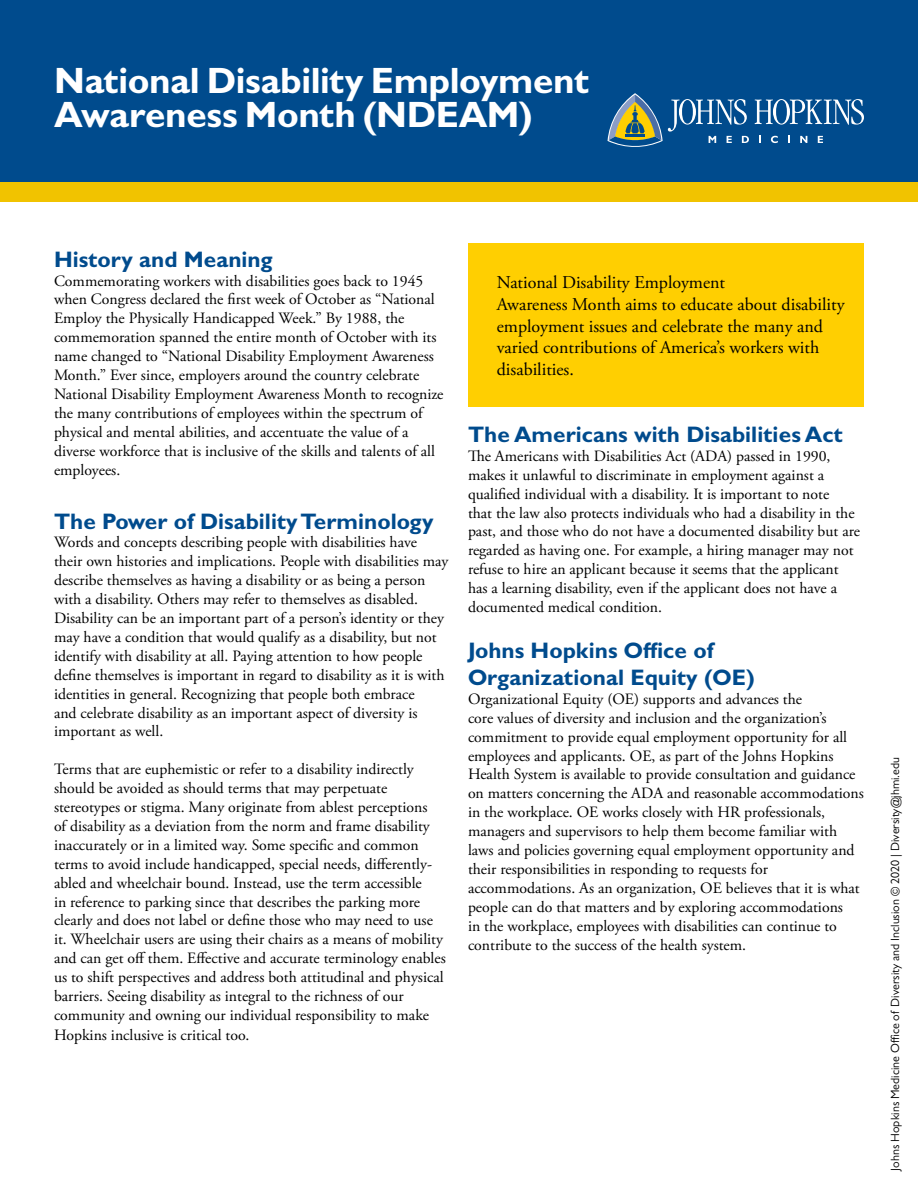
<style>
.page{position:relative;width:918px;height:1188px;background:#fff}
.page>*{position:absolute;margin:0;border:0;box-sizing:border-box;transform-origin:0 0}
.t1{font:700 36.75px/34.5px "Gill Sans MT Std";letter-spacing:-.01em;color:#fff}
.t2{font:700 22.5px/27px "Gill Sans MT Std";color:#004b8d}
.t3{font:18px/21.6px "Adobe Garamond Pro";color:#000}
.t4{font:15.75px/18.9px "Adobe Garamond Pro";color:#000}
.t5{font:12px "Gill Sans MT Std";color:#000}
</style>
<div class="page">
<div style="left:0;top:0;width:918px;height:195px;background:#004b8d"></div>
<div style="left:0;top:182px;width:918px;height:19px;background:#f1c300"></div>
<svg style="left:759px;top:136px;width:2px;height:7px"></svg>
<svg style="left:771px;top:136px;width:7px;height:7px"></svg>
<svg style="left:788px;top:136px;width:2px;height:7px"></svg>
<svg style="left:800px;top:136px;width:7px;height:7px"></svg>
<svg style="left:818px;top:136px;width:5px;height:7px"></svg>
<svg style="left:755px;top:99px;width:109px;height:26px"></svg>
<svg style="left:608px;top:93px;width:141px;height:54px"></svg>
<div style="left:468px;top:243px;width:396px;height:163px;background:#ffcf01"></div>
<h1 class="t1" style="left:54px;top:62px;width:537px">National Disability Employment<br>Awareness Month (NDEAM)</h1>
<h2 class="t2" style="left:54px;top:245px;width:220px">History and Meaning</h2>
<p class="t4" style="left:54px;top:272px;width:391px">Commemorating workers with disabilities goes back to 1945 when Congress declared the first week of October as “National Employ the Physically Handicapped Week.” By 1988, the commemoration spanned the entire month of October with its name changed to “National Disability Employment Awareness Month.” Ever since, employers around the country celebrate National Disability Employment Awareness Month to recognize the many contributions of employees within the spectrum of physical and mental abilities, and accentuate the value of a diverse workforce that is inclusive of the skills and talents of all employees.</p>
<h2 class="t2" style="left:54px;top:507px;width:381px">The Power of Disability Terminology</h2>
<p class="t4" style="left:54px;top:534px;width:396px">Words and concepts describing people with disabilities have their own histories and implications. People with disabilities may describe themselves as having a disability or as being a person with a disability. Others may refer to themselves as disabled.<br>Disability can be an important part of a person’s identity or they may have a condition that would qualify as a disability, but not identify with disability at all. Paying attention to how people define themselves is important in regard to disability as it is with identities in general. Recognizing that people both embrace<br>and celebrate disability as an important aspect of diversity is important as well.</p>
<p class="t4" style="left:54px;top:760px;width:393px">Terms that are euphemistic or refer to a disability indirectly should be avoided as should terms that may perpetuate stereotypes or stigma. Many originate from ablest perceptions<br>of disability as a deviation from the norm and frame disability inaccurately or in a limited way. Some specific and common terms to avoid include handicapped, special needs, differently&shy;abled and wheelchair bound. Instead, use the term accessible<br>in reference to parking since that describes the parking more clearly and does not label or define those who may need to use it. Wheelchair users are using their chairs as a means of mobility and can get off them. Effective and accurate terminology enables us to shift perspectives and address both attitudinal and physical barriers. Seeing disability as integral to the richness of our community and owning our individual responsibility to make Hopkins inclusive is critical too.</p>
<p class="t3" style="left:497px;top:273px;width:349px">National Disability Employment<br>Awareness Month aims to educate about disability employment issues and celebrate the many and varied contributions of America’s workers with disabilities.</p>
<h2 class="t2" style="left:468px;top:420px;width:376px">The Americans with Disabilities Act</h2>
<p class="t4" style="left:468px;top:447px;width:394px">The Americans with Disabilities Act (ADA) passed in 1990, makes it unlawful to discriminate in employment against a qualified individual with a disability. It is important to note<br>that the law also protects individuals who had a disability in the past, and those who do not have a documented disability but are regarded as having one. For example, a hiring manager may not refuse to hire an applicant because it seems that the applicant has a learning disability, even if the applicant does not have a documented medical condition.</p>
<h2 class="t2" style="left:468px;top:636px;width:288px">Johns Hopkins Office of<br>Organizational Equity (OE)</h2>
<p class="t4" style="left:468px;top:690px;width:397px">Organizational Equity (OE) supports and advances the<br>core values of diversity and inclusion and the organization’s commitment to provide equal employment opportunity for all employees and applicants. OE, as part of the Johns Hopkins Health System is available to provide consultation and guidance on matters concerning the ADA and reasonable accommodations in the workplace. OE works closely with HR professionals, managers and supervisors to help them become familiar with laws and policies governing equal employment opportunity and their responsibilities in responding to requests for accommodations. As an organization, OE believes that it is what people can do that matters and by exploring accommodations<br>in the workplace, employees with disabilities can continue to contribute to the success of the health system.</p>
<p class="t5" style="left:888px;top:1171px;width:415px;rotate:-90deg">Johns Hopkins Medicine Office of Diversity and Inclusion © 2020 | Diversity@jhmi.edu</p>
</div>
